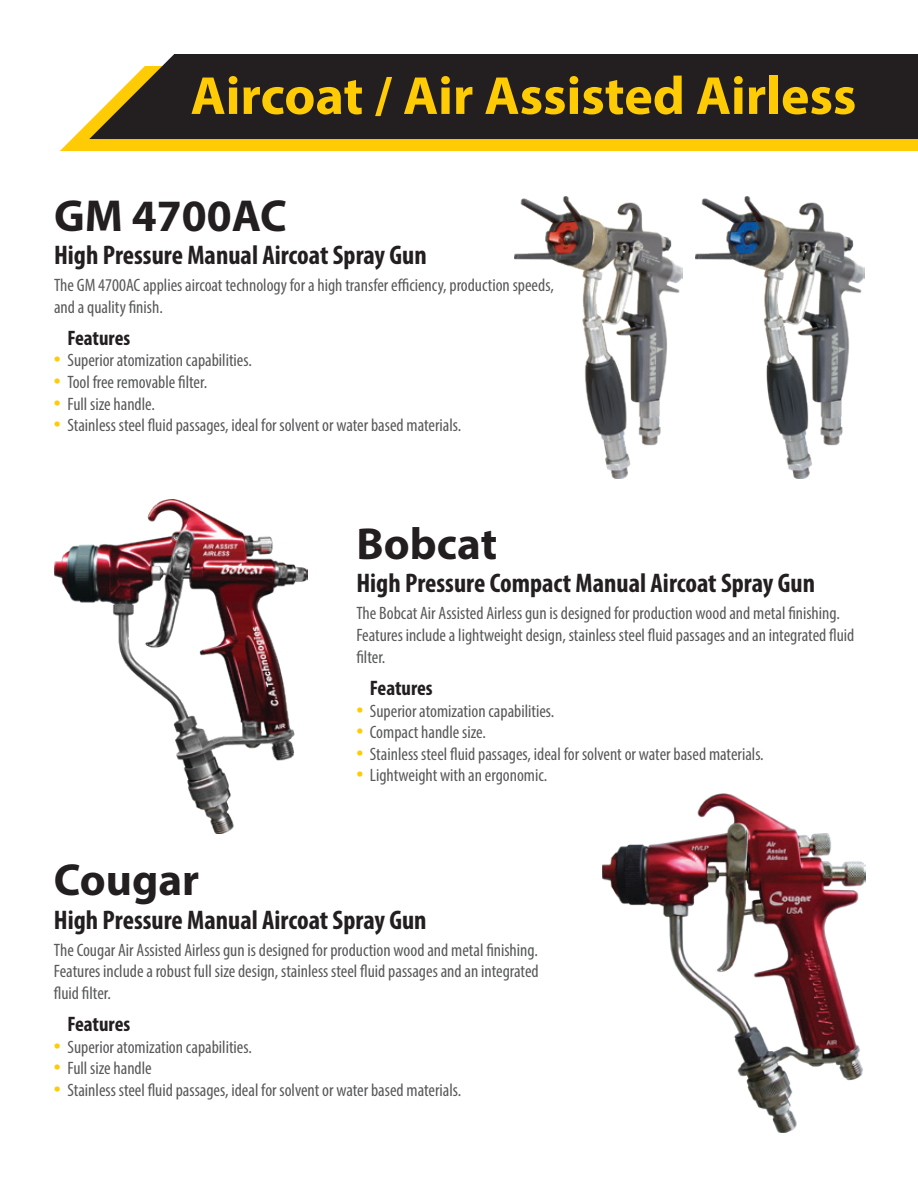
<style>
.page{position:relative;width:918px;height:1188px;background:#fff}
.page>*{position:absolute;margin:0;border:0;box-sizing:border-box;transform-origin:0 0}
.t1{font:700 54px "Myriad Pro";color:#ffcb04}
.t2{font:700 45px "Myriad Pro";color:#231f20}
.t3{font:700 condensed 27px "Myriad Pro";color:#231f20}
.t4{font:700 condensed 21px "Myriad Pro";color:#231f20}
.t5{font:condensed 18px/21.6px "Myriad Pro";color:#58595b}
.s1{font-size:27px;color:#ffcb04}
</style>
<div class="page">
<div style="left:60px;top:122px;width:858px;height:29px;background:#ffcb04"></div>
<div style="left:89px;top:54px;width:829px;height:85px;background:#231f20"></div>
<img style="left:603px;top:793px;width:263px;height:339px">
<img style="left:54px;top:500px;width:254px;height:334px">
<img style="left:696px;top:197px;width:168px;height:281px">
<img style="left:515px;top:197px;width:168px;height:281px">
<p class="t1" style="left:191px;top:61px;width:667px">Aircoat / Air Assisted Airless</p>
<p class="t2" style="left:54px;top:186px;width:234px">GM 4700AC</p>
<p class="t3" style="left:54px;top:238px;width:374px">High Pressure Manual Aircoat Spray Gun</p>
<p class="t5" style="left:54px;top:274px;width:501px">The GM 4700AC applies aircoat technology for a high transfer efficiency, production speeds, and a quality finish.</p>
<p class="t4" style="left:67px;top:325px;width:64px">Features</p>
<p class="t5" style="left:54px;top:349px;width:199px"><span class="s1">•</span> Superior atomization capabilities.</p>
<p class="t5" style="left:54px;top:371px;width:155px"><span class="s1">•</span> Tool free removable filter.</p>
<p class="t5" style="left:54px;top:393px;width:103px"><span class="s1">•</span> Full size handle.</p>
<p class="t5" style="left:54px;top:414px;width:409px"><span class="s1">•</span> Stainless steel fluid passages, ideal for solvent or water based materials.</p>
<p class="t2" style="left:356px;top:515px;width:142px">Bobcat</p>
<p class="t3" style="left:356px;top:567px;width:460px">High Pressure Compact Manual Aircoat Spray Gun</p>
<p class="t5" style="left:356px;top:602px;width:485px">The Bobcat Air Assisted Airless gun is designed for production wood and metal finishing.</p>
<p class="t5" style="left:356px;top:624px;width:499px">Features include a lightweight design, stainless steel fluid passages and an integrated fluid filter.</p>
<p class="t4" style="left:370px;top:675px;width:64px">Features</p>
<p class="t5" style="left:356px;top:700px;width:199px"><span class="s1">•</span> Superior atomization capabilities.</p>
<p class="t5" style="left:356px;top:721px;width:131px"><span class="s1">•</span> Compact handle size.</p>
<p class="t5" style="left:356px;top:743px;width:409px"><span class="s1">•</span> Stainless steel fluid passages, ideal for solvent or water based materials.</p>
<p class="t5" style="left:356px;top:764px;width:192px"><span class="s1">•</span> Lightweight with an ergonomic.</p>
<p class="t2" style="left:54px;top:851px;width:147px">Cougar</p>
<p class="t3" style="left:54px;top:903px;width:374px">High Pressure Manual Aircoat Spray Gun</p>
<p class="t5" style="left:54px;top:939px;width:485px">The Cougar Air Assisted Airless gun is designed for production wood and metal finishing.</p>
<p class="t5" style="left:54px;top:960px;width:486px">Features include a robust full size design, stainless steel fluid passages and an integrated fluid filter.</p>
<p class="t4" style="left:67px;top:1011px;width:64px">Features</p>
<p class="t5" style="left:54px;top:1036px;width:199px"><span class="s1">•</span> Superior atomization capabilities.</p>
<p class="t5" style="left:54px;top:1057px;width:99px"><span class="s1">•</span> Full size handle</p>
<p class="t5" style="left:54px;top:1079px;width:409px"><span class="s1">•</span> Stainless steel fluid passages, ideal for solvent or water based materials.</p>
</div>
